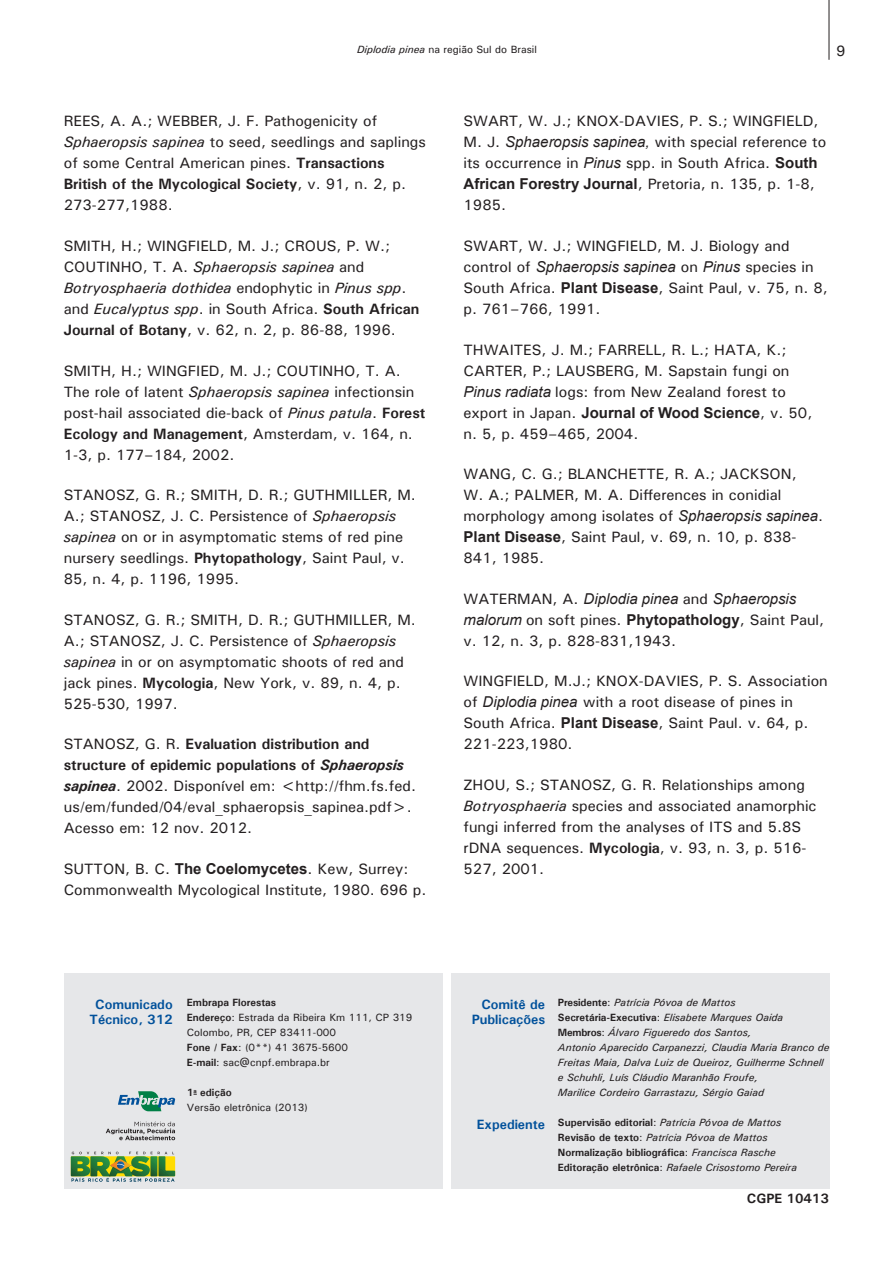
<style>
.page{position:relative;width:893px;height:1263px;background:#fff}
.page>*{position:absolute;margin:0;border:0;box-sizing:border-box;transform-origin:0 0}
.Corpo_de_texto_1{font:500 15px/21px "Univers";color:#231f20}
.t1{font:700 13.5px/15px "Univers";color:#01519b;text-align:center}
.Nome_do_autor{font:700 13.5px "Univers";color:#231f20}
.t2{font:italic 500 10.5px/15px "Univers";color:#231f20}
.t3{font:500 10.5px "Univers";color:#231f20}
.t4{font:700 10.5px "Univers";color:#231f20}
.s1{font-style:italic}
.s2{font-weight:700}
.s3{font-weight:700;font-style:italic}
.s4{font-family:"Arial";font-weight:700}
.s5{font-family:"Arial";font-weight:400;font-style:italic}
.s6{font-weight:700;font-style:normal}
.s7{font-style:normal}
.s8{font-weight:500}
.s9{font-weight:500;font-style:italic}
</style>
<div class="page">
<hr style="left:829px;top:0;width:1px;height:60px;background:#231f20">
<div style="left:451px;top:973px;width:379px;height:215px;background:#e6e7e9"></div>
<div style="left:65px;top:973px;width:378px;height:215px;background:#e6e7e9"></div>
<svg style="left:118px;top:1091px;width:57px;height:20px"></svg>
<svg style="left:71px;top:1152px;width:104px;height:30px"></svg>
<svg style="left:106px;top:1121px;width:69px;height:19px"></svg>
<p class="t3" style="left:357px;top:43px;width:181px"><span class="s1">Diplodia pinea</span> na região Sul do Brasil</p>
<p class="Corpo_de_texto_1" style="left:836px;top:40px;width:11px">9</p>
<p class="Corpo_de_texto_1" style="left:64px;top:110px;width:364px">REES, A. A.; WEBBER, J. F. Pathogenicity of <span class="s1">Sphaeropsis sapinea</span> to seed, seedlings and saplings of some Central American pines. <span class="s2">Transactions British of the Mycological Society</span>, v. 91, n. 2, p.<br>273-277,1988.</p>
<p class="Corpo_de_texto_1" style="left:64px;top:235px;width:357px">SMITH, H.; WINGFIELD, M. J.; CROUS, P. W.; COUTINHO, T. A. <span class="s1">Sphaeropsis sapinea</span> and <span class="s1">Botryosphaeria dothidea</span> endophytic in <span class="s1">Pinus spp</span>. and <span class="s1">Eucalyptus spp</span>. in South Africa. <span class="s2">South African Journal of Botany</span>, v. 62, n. 2, p. 86-88, 1996.</p>
<p class="Corpo_de_texto_1" style="left:64px;top:360px;width:363px">SMITH, H.; WINGFIED, M. J.; COUTINHO, T. A.<br>The role of latent <span class="s1">Sphaeropsis sapinea</span> infectionsin post-hail associated die-back of <span class="s1">Pinus patula</span>. <span class="s2">Forest Ecology and Management</span>, Amsterdam, v. 164, n.<br>1-3, p. 177–184, 2002.</p>
<p class="Corpo_de_texto_1" style="left:64px;top:484px;width:354px">STANOSZ, G. R.; SMITH, D. R.; GUTHMILLER, M.<br>A.; STANOSZ, J. C. Persistence of <span class="s1">Sphaeropsis sapinea</span> on or in asymptomatic stems of red pine nursery seedlings. <span class="s2">Phytopathology</span>, Saint Paul, v.<br>85, n. 4, p. 1196, 1995.</p>
<p class="Corpo_de_texto_1" style="left:64px;top:609px;width:354px">STANOSZ, G. R.; SMITH, D. R.; GUTHMILLER, M.<br>A.; STANOSZ, J. C. Persistence of <span class="s1">Sphaeropsis sapinea</span> in or on asymptomatic shoots of red and jack pines. <span class="s2">Mycologia</span>, New York, v. 89, n. 4, p.<br>525-530, 1997.</p>
<p class="Corpo_de_texto_1" style="left:64px;top:733px;width:354px">STANOSZ, G. R. <span class="s2">Evaluation distribution and structure of epidemic populations of</span> <span class="s3">Sphaeropsis sapinea</span>. 2002. Disponível em: &lt;http://fhm.fs.fed. us/em/funded/04/eval_sphaeropsis_sapinea.pdf&gt;.<br>Acesso em: 12 nov. 2012.</p>
<p class="Corpo_de_texto_1" style="left:64px;top:858px;width:364px">SUTTON, B. C. <span class="s4">The Coelomycetes</span>. Kew, Surrey:<br>Commonwealth Mycological Institute, 1980. 696 p.</p>
<p class="Corpo_de_texto_1" style="left:463px;top:110px;width:364px">SWART, W. J.; KNOX-DAVIES, P. S.; WINGFIELD, M. J. <span class="s5">Sphaeropsis sapinea,</span> with special reference to its occurrence in <span class="s5">Pinus</span> spp. in South Africa. <span class="s4">South African Forestry Journal</span>, Pretoria, n. 135, p. 1-8, 1985.</p>
<p class="Corpo_de_texto_1" style="left:463px;top:235px;width:366px">SWART, W. J.; WINGFIELD, M. J. Biology and control of <span class="s5">Sphaeropsis sapinea</span> on <span class="s5">Pinus</span> species in South Africa. <span class="s4">Plant Disease</span>, Saint Paul, v. 75, n. 8, p. 761–766, 1991.</p>
<p class="Corpo_de_texto_1" style="left:463px;top:339px;width:350px">THWAITES, J. M.; FARRELL, R. L.; HATA, K.; CARTER, P.; LAUSBERG, M. Sapstain fungi on <span class="s5">Pinus radiata</span> logs: from New Zealand forest to export in Japan. <span class="s4">Journal of Wood Science</span>, v. 50, n. 5, p. 459–465, 2004.</p>
<p class="Corpo_de_texto_1" style="left:463px;top:463px;width:361px">WANG, C. G.; BLANCHETTE, R. A.; JACKSON,<br>W. A.; PALMER, M. A. Differences in conidial morphology among isolates of <span class="s5">Sphaeropsis sapinea</span>.<br><span class="s4">Plant Disease</span>, Saint Paul, v. 69, n. 10, p. 838- 841, 1985.</p>
<p class="Corpo_de_texto_1" style="left:463px;top:588px;width:362px">WATERMAN, A. <span class="s5">Diplodia pinea</span> and <span class="s5">Sphaeropsis malorum</span> on soft pines. <span class="s4">Phytopathology</span>, Saint Paul, v. 12, n. 3, p. 828-831,1943.</p>
<p class="Corpo_de_texto_1" style="left:463px;top:670px;width:366px">WINGFIELD, M.J.; KNOX-DAVIES, P. S. Association of <span class="s5">Diplodia pinea</span> with a root disease of pines in South Africa. <span class="s4">Plant Disease</span>, Saint Paul. v. 64, p.<br>221-223,1980.</p>
<p class="Corpo_de_texto_1" style="left:463px;top:774px;width:355px">ZHOU, S.; STANOSZ, G. R. Relationships among <span class="s1">Botryosphaeria</span> species and associated anamorphic fungi inferred from the analyses of ITS and 5.8S rDNA sequences. <span class="s2">Mycologia</span>, v. 93, n. 3, p. 516- 527, 2001.</p>
<p class="t1" style="left:90px;top:996px;width:85px">Comunicado<br>Técnico, 312</p>
<p class="t4" style="left:187px;top:996px;width:91px">Embrapa Florestas</p>
<p class="t3" style="left:187px;top:1011px;width:227px"><span class="s2">Endereço</span>: Estrada da Ribeira Km 111, CP 319</p>
<p class="t3" style="left:187px;top:1026px;width:151px">Colombo, PR, CEP 83411-000</p>
<p class="t3" style="left:187px;top:1041px;width:163px"><span class="s2">Fone / Fax</span>: (0**) 41 3675-5600</p>
<p class="t3" style="left:187px;top:1056px;width:144px"><span class="s2">E-mail</span>: sac@cnpf.embrapa.br</p>
<p class="t4" style="left:187px;top:1086px;width:46px">1<sup>a</sup> edição</p>
<p class="t3" style="left:187px;top:1101px;width:123px">Versão eletrônica (2013)</p>
<p class="t1" style="left:481px;top:996px;width:65px">Comitê de</p>
<p class="t1" style="left:472px;top:1011px;width:75px">Publicações</p>
<p class="t1" style="left:477px;top:1116px;width:70px">Expediente</p>
<p class="t2" style="left:558px;top:995px;width:179px"><span class="s6">Presidente</span><span class="s7">:</span> Patrícia Póvoa de Mattos</p>
<p class="t2" style="left:558px;top:1010px;width:227px"><span class="s6">Secretária-Executiva</span><span class="s7">:</span> Elisabete Marques Oaida</p>
<p class="t2" style="left:558px;top:1025px;width:273px"><span class="s6">Membros</span><span class="s7">:</span> Álvaro Figueredo dos Santos,<br>Antonio Aparecido Carpanezzi, Claudia Maria Branco de Freitas Maia, Dalva Luiz de Queiroz, Guilherme Schnell e Schuhli, Luís Cláudio Maranhão Froufe,<br>Marilice Cordeiro Garrastazu, Sérgio Gaiad</p>
<p class="t2" style="left:558px;top:1115px;width:225px"><span class="s6">Supervisão editorial</span><span class="s7">:</span> Patrícia Póvoa de Mattos</p>
<p class="t2" style="left:558px;top:1130px;width:211px"><span class="s6">Revisão de texto</span><span class="s7">:</span> Patrícia Póvoa de Mattos</p>
<p class="t4" style="left:558px;top:1146px;width:219px">Normalização bibliográfica<span class="s8">:</span> <span class="s9">Francisca Rasche</span></p>
<p class="t2" style="left:558px;top:1160px;width:241px"><span class="s6">Editoração eletrônica</span><span class="s7">:</span> Rafaele Crisostomo Pereira</p>
<p class="Nome_do_autor" style="left:747px;top:1190px;width:83px">CGPE 10413</p>
</div>
